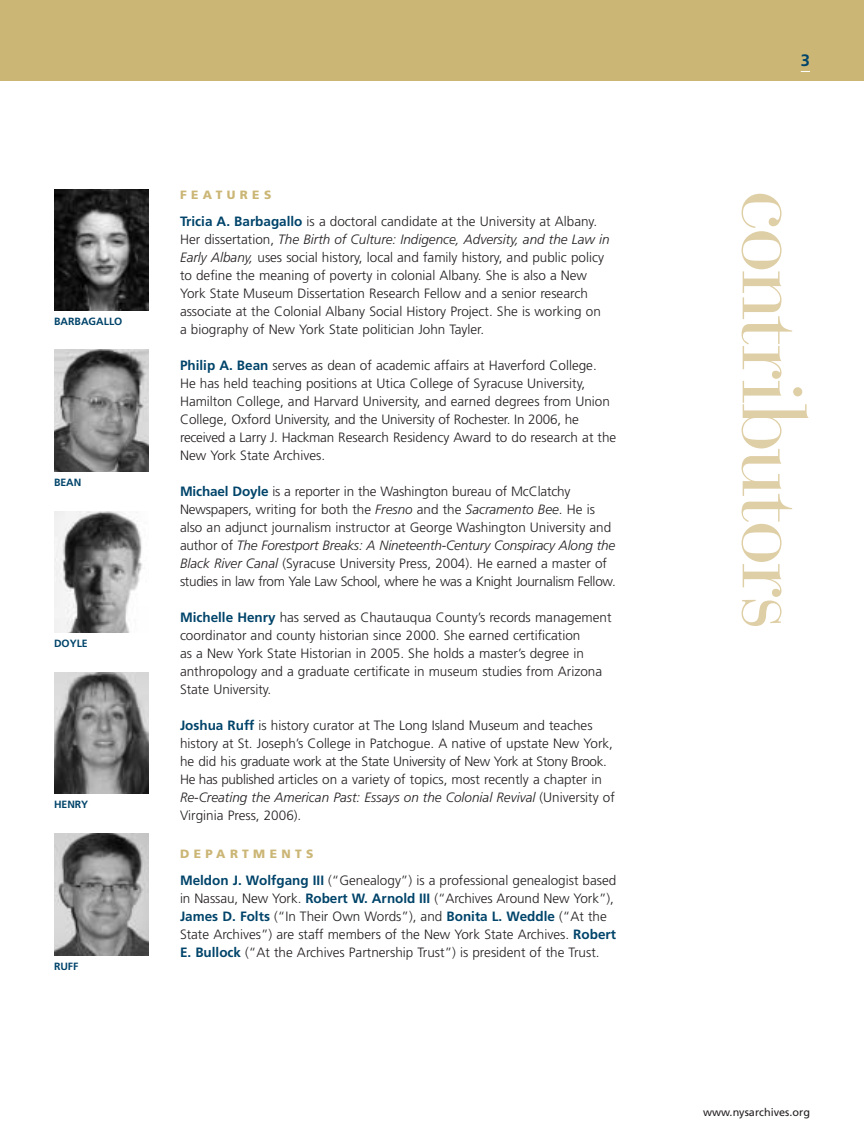
<style>
.page{position:relative;width:864px;height:1148px;background:#fff}
.page>*{position:absolute;margin:0;border:0;box-sizing:border-box;transform-origin:0 0}
.t1{font:90px "Bauer Bodoni";letter-spacing:-.03em;color:#dfcfa6}
.t2{font:700 16.5px "Frutiger";color:#00446a}
.t3{font:300 13.5px/18px "Frutiger";color:#231f20}
.t4{font:900 12px "Frutiger";letter-spacing:.365em;color:#cbb676}
.t5{font:10.8px "Frutiger";color:#231f20}
.t6{font:700 10.5px "Frutiger";color:#00446a}
.s1{font-weight:700;color:#00446a}
.s2{font-style:italic}
</style>
<div class="page">
<div style="left:0;top:0;width:864px;height:81px;background:#cbb676"></div>
<img style="left:54px;top:189px;width:94px;height:121px">
<img style="left:54px;top:350px;width:95px;height:121px">
<img style="left:54px;top:511px;width:89px;height:121px">
<img style="left:54px;top:672px;width:95px;height:122px">
<img style="left:54px;top:833px;width:95px;height:122px">
<p class="t6" style="left:54px;top:317px;width:70px">BARBAGALLO</p>
<p class="t6" style="left:54px;top:478px;width:29px">BEAN</p>
<p class="t6" style="left:54px;top:639px;width:35px">DOYLE</p>
<p class="t6" style="left:54px;top:800px;width:36px">HENRY</p>
<p class="t6" style="left:54px;top:961px;width:26px">RUFF</p>
<p class="t4" style="left:180px;top:190px;width:93px">FEATURES</p>
<p class="t3" style="left:180px;top:213px;width:431px"><span class="s1">Tricia A. Barbagallo</span> is a doctoral candidate at the University at Albany.<br>Her dissertation, <span class="s2">The Birth of Culture: Indigence, Adversity, and the Law in Early Albany,</span> uses social history, local and family history, and public policy to define the meaning of poverty in colonial Albany. She is also a New York State Museum Dissertation Research Fellow and a senior research associate at the Colonial Albany Social History Project. She is working on a biography of New York State politician John Tayler.</p>
<p class="t3" style="left:180px;top:357px;width:438px"><span class="s1">Philip A. Bean</span> serves as dean of academic affairs at Haverford College.<br>He has held teaching positions at Utica College of Syracuse University, Hamilton College, and Harvard University, and earned degrees from Union College, Oxford University, and the University of Rochester. In 2006, he received a Larry J. Hackman Research Residency Award to do research at the New York State Archives.</p>
<p class="t3" style="left:180px;top:483px;width:437px"><span class="s1">Michael Doyle</span> is a reporter in the Washington bureau of McClatchy Newspapers, writing for both the <span class="s2">Fresno</span> and the <span class="s2">Sacramento Bee</span>. He is also an adjunct journalism instructor at George Washington University and author of <span class="s2">The Forestport Breaks: A Nineteenth-Century Conspiracy Along the Black River Canal</span> (Syracuse University Press, 2004). He earned a master of studies in law from Yale Law School, where he was a Knight Journalism Fellow.</p>
<p class="t3" style="left:180px;top:609px;width:433px"><span class="s1">Michelle Henry</span> has served as Chautauqua County’s records management coordinator and county historian since 2000. She earned certification<br>as a New York State Historian in 2005. She holds a master’s degree in anthropology and a graduate certificate in museum studies from Arizona State University.</p>
<p class="t3" style="left:180px;top:717px;width:436px"><span class="s1">Joshua Ruff</span> is history curator at The Long Island Museum and teaches history at St. Joseph’s College in Patchogue. A native of upstate New York, he did his graduate work at the State University of New York at Stony Brook.<br>He has published articles on a variety of topics, most recently a chapter in <span class="s2">Re-Creating the American Past: Essays on the Colonial Revival</span> (University of Virginia Press, 2006).</p>
<p class="t4" style="left:180px;top:849px;width:135px">DEPARTMENTS</p>
<p class="t3" style="left:180px;top:872px;width:438px"><span class="s1">Meldon J. Wolfgang III</span> (“Genealogy”) is a professional genealogist based in Nassau, New York. <span class="s1">Robert W. Arnold III</span> (“Archives Around New York”), <span class="s1">James D. Folts</span> (“In Their Own Words”), and <span class="s1">Bonita L. Weddle</span> (“At the State Archives”) are staff members of the New York State Archives. <span class="s1">Robert E. Bullock</span> (“At the Archives Partnership Trust”) is president of the Trust.</p>
<p class="t2" style="left:801px;top:54px;width:11px">3</p>
<h1 class="t1" style="left:809px;top:190px;width:441px;rotate:90deg">contributors</h1>
<p class="t5" style="left:703px;top:1107px;width:108px">www.nysarchives.org</p>
</div>
